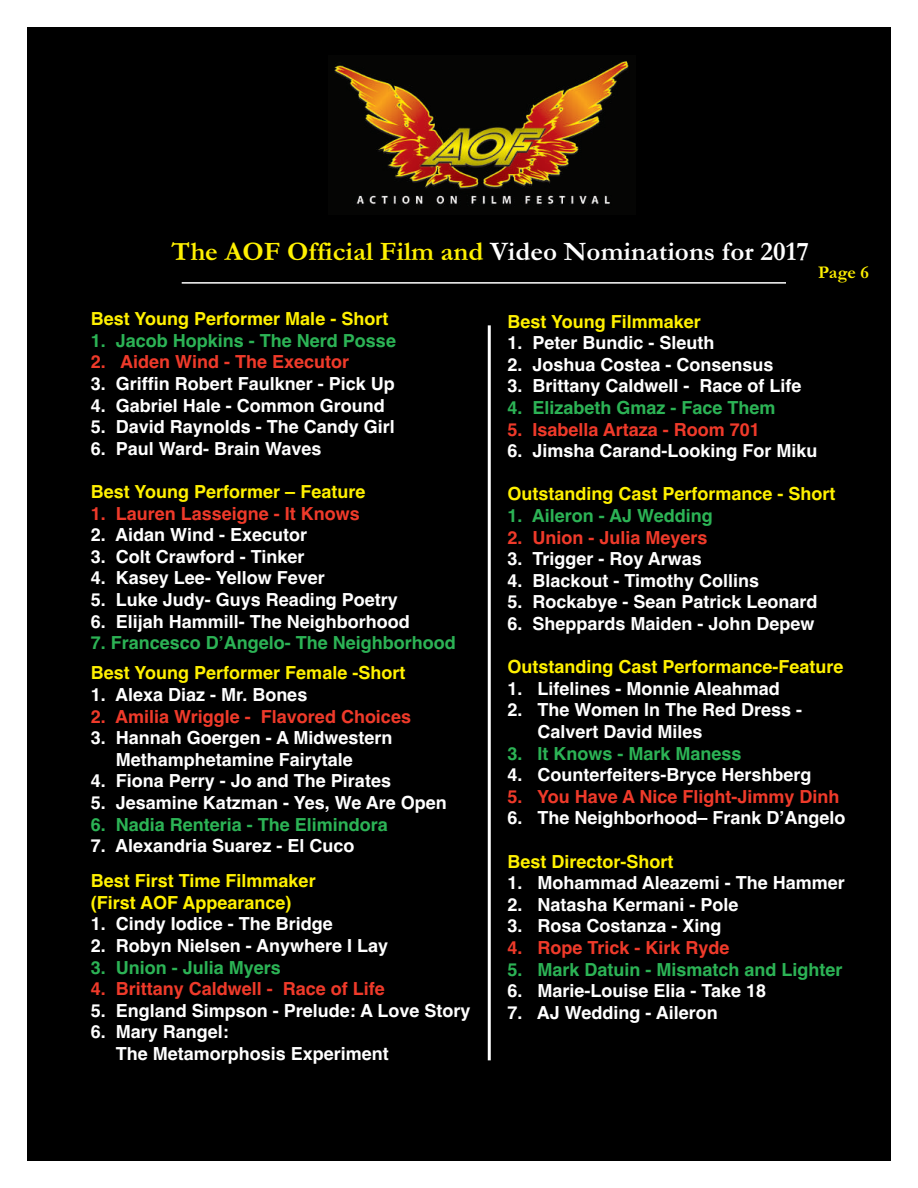
<style>
.page{position:relative;width:918px;height:1188px;background:#fff}
.page>*{position:absolute;margin:0;border:0;box-sizing:border-box;transform-origin:0 0}
.t1{font:700 27px "Garamond";color:#fff}
.t2{font:700 18px/21.6px "Helvetica";color:#fff}
.t3{font:700 18px/21.6px "Helvetica";color:#fff101}
.t4{font:700 18px "Helvetica";color:#2cb355}
.t5{font:700 18px "Helvetica";color:#ef3a2a}
.t6{font:700 18px "Garamond";color:#fff101}
.s1{color:#fff101}
</style>
<div class="page">
<div style="left:27px;top:27px;width:864px;height:1134px;background:#000"></div>
<hr style="left:182px;top:282px;width:604px;height:2px;background:#fff">
<hr style="left:488px;top:325px;width:3px;height:735px;background:#fff">
<img style="left:334px;top:61px;width:295px;height:146px">
<h1 class="t1" style="left:172px;top:235px;width:639px"><span class="s1">The AOF Official Film and</span> Video Nominations for 2017</h1>
<p class="t6" style="left:818px;top:262px;width:52px">Page 6</p>
<p class="t3" style="left:91px;top:308px;width:299px">Best Young Performer Male - Short</p>
<p class="t4" style="left:91px;top:330px;width:307px">1. Jacob Hopkins - The Nerd Posse</p>
<p class="t5" style="left:91px;top:352px;width:260px">2. Aiden Wind - The Executor</p>
<p class="t2" style="left:91px;top:373px;width:306px">3. Griffin Robert Faulkner - Pick Up</p>
<p class="t2" style="left:91px;top:395px;width:296px">4. Gabriel Hale - Common Ground</p>
<p class="t2" style="left:91px;top:416px;width:306px">5. David Raynolds - The Candy Girl</p>
<p class="t2" style="left:91px;top:438px;width:232px">6. Paul Ward- Brain Waves</p>
<p class="t3" style="left:91px;top:481px;width:276px">Best Young Performer – Feature</p>
<p class="t5" style="left:91px;top:503px;width:271px">1. Lauren Lasseigne - It Knows</p>
<p class="t2" style="left:91px;top:524px;width:218px">2. Aidan Wind - Executor</p>
<p class="t2" style="left:91px;top:546px;width:215px">3. Colt Crawford - Tinker</p>
<p class="t2" style="left:91px;top:567px;width:235px">4. Kasey Lee- Yellow Fever</p>
<p class="t2" style="left:91px;top:589px;width:309px">5. Luke Judy- Guys Reading Poetry</p>
<p class="t2" style="left:91px;top:611px;width:321px">6. Elijah Hammill- The Neighborhood</p>
<p class="t4" style="left:91px;top:633px;width:367px">7. Francesco D’Angelo- The Neighborhood</p>
<p class="t3" style="left:91px;top:662px;width:316px">Best Young Performer Female -Short</p>
<p class="t2" style="left:91px;top:684px;width:218px">1. Alexa Diaz - Mr. Bones</p>
<p class="t5" style="left:91px;top:706px;width:322px">2. Amilia Wriggle - Flavored Choices</p>
<p class="t2" style="left:116px;top:727px;width:278px;text-indent:-25px">3. Hannah Goergen - A Midwestern<br>Methamphetamine Fairytale</p>
<p class="t2" style="left:91px;top:770px;width:302px">4. Fiona Perry - Jo and The Pirates</p>
<p class="t2" style="left:91px;top:792px;width:357px">5. Jesamine Katzman - Yes, We Are Open</p>
<p class="t4" style="left:91px;top:814px;width:299px">6. Nadia Renteria - The Elimindora</p>
<p class="t2" style="left:91px;top:835px;width:265px">7. Alexandria Suarez - El Cuco</p>
<p class="t3" style="left:91px;top:870px;width:226px">Best First Time Filmmaker (First AOF Appearance)</p>
<p class="t2" style="left:91px;top:913px;width:244px">1. Cindy Iodice - The Bridge</p>
<p class="t2" style="left:91px;top:935px;width:299px">2. Robyn Nielsen - Anywhere I Lay</p>
<p class="t4" style="left:91px;top:957px;width:192px">3. Union - Julia Myers</p>
<p class="t5" style="left:91px;top:979px;width:296px">4. Brittany Caldwell - Race of Life</p>
<p class="t2" style="left:91px;top:1000px;width:381px">5. England Simpson - Prelude: A Love Story</p>
<p class="t2" style="left:116px;top:1021px;width:275px;text-indent:-25px">6. Mary Rangel:<br>The Metamorphosis Experiment</p>
<p class="t3" style="left:507px;top:311px;width:195px">Best Young Filmmaker</p>
<p class="t2" style="left:507px;top:332px;width:209px">1. Peter Bundic - Sleuth</p>
<p class="t2" style="left:507px;top:354px;width:268px">2. Joshua Costea - Consensus</p>
<p class="t2" style="left:507px;top:375px;width:296px">3. Brittany Caldwell - Race of Life</p>
<p class="t4" style="left:507px;top:397px;width:270px">4. Elizabeth Gmaz - Face Them</p>
<p class="t5" style="left:507px;top:419px;width:254px">5. Isabella Artaza - Room 701</p>
<p class="t2" style="left:507px;top:440px;width:312px">6. Jimsha Carand-Looking For Miku</p>
<p class="t3" style="left:507px;top:483px;width:330px">Outstanding Cast Performance - Short</p>
<p class="t4" style="left:507px;top:505px;width:207px">1. Aileron - AJ Wedding</p>
<p class="t5" style="left:507px;top:527px;width:202px">2. Union - Julia Meyers</p>
<p class="t2" style="left:507px;top:548px;width:196px">3. Trigger - Roy Arwas</p>
<p class="t2" style="left:507px;top:570px;width:253px">4. Blackout - Timothy Collins</p>
<p class="t2" style="left:507px;top:591px;width:312px">5. Rockabye - Sean Patrick Leonard</p>
<p class="t2" style="left:507px;top:613px;width:309px">6. Sheppards Maiden - John Depew</p>
<p class="t3" style="left:507px;top:656px;width:338px">Outstanding Cast Performance-Feature</p>
<p class="t2" style="left:507px;top:678px;width:274px">1. Lifelines - Monnie Aleahmad</p>
<p class="t2" style="left:537px;top:699px;width:266px;text-indent:-30px">2. The Women In The Red Dress -<br>Calvert David Miles</p>
<p class="t4" style="left:507px;top:743px;width:236px">3. It Knows - Mark Maness</p>
<p class="t2" style="left:507px;top:764px;width:306px">4. Counterfeiters-Bryce Hershberg</p>
<p class="t5" style="left:507px;top:786px;width:334px">5. You Have A Nice Flight-Jimmy Dinh</p>
<p class="t2" style="left:507px;top:807px;width:340px">6. The Neighborhood– Frank D’Angelo</p>
<p class="t3" style="left:507px;top:851px;width:168px">Best Director-Short</p>
<p class="t2" style="left:507px;top:872px;width:339px">1. Mohammad Aleazemi - The Hammer</p>
<p class="t2" style="left:507px;top:894px;width:233px">2. Natasha Kermani - Pole</p>
<p class="t2" style="left:507px;top:915px;width:216px">3. Rosa Costanza - Xing</p>
<p class="t5" style="left:507px;top:937px;width:224px">4. Rope Trick - Kirk Ryde</p>
<p class="t4" style="left:507px;top:959px;width:337px">5. Mark Datuin - Mismatch and Lighter</p>
<p class="t2" style="left:507px;top:980px;width:260px">6. Marie-Louise Elia - Take 18</p>
<p class="t2" style="left:507px;top:1002px;width:212px">7. AJ Wedding - Aileron</p>
</div>
